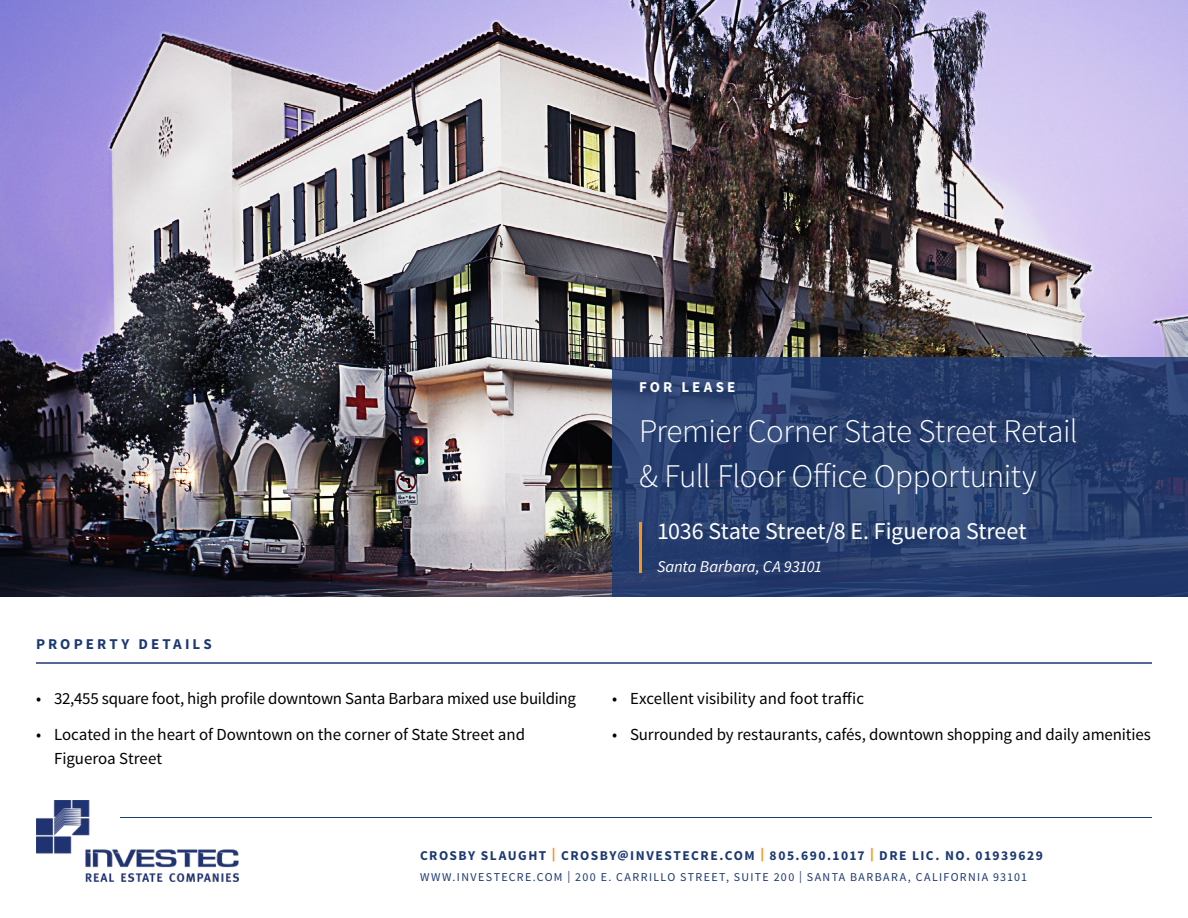
<style>
.page{position:relative;width:1188px;height:918px;background:#fff}
.page>*{position:absolute;margin:0;border:0;box-sizing:border-box;transform-origin:0 0}
.t1{font:300 33px/45px "Source Sans Pro";letter-spacing:-.01em;color:#fff}
.t2{font:24px "Source Sans Pro";letter-spacing:-.005em;color:#fff}
.t3{font:16.8px/24px "Source Sans Pro";letter-spacing:-.01em;color:#000}
.t4{font:italic 16.5px "Source Sans Pro";letter-spacing:-.005em;color:#fff}
.t5{font:700 15px "Source Sans Pro";letter-spacing:.21em;color:#1d3972}
.t6{font:700 15px "Source Sans Pro";letter-spacing:.21em;color:#fff}
.t7{font:700 13.5px "Source Sans Pro";letter-spacing:.11em;color:#1d3972}
.t8{font:12px "Source Sans Pro";letter-spacing:.11em;color:#1d3972}
.s1{font-weight:900;color:#f7941e}
</style>
<div class="page">
<img style="left:0;top:0;width:1188px;height:597px">
<hr style="left:36px;top:662px;width:1116px;height:2px;background:#1d3972">
<img style="left:36px;top:800px;width:203px;height:82px">
<hr style="left:120px;top:817px;width:1032px;height:1px;background:#1d3972">
<svg style="left:612px;top:357px;width:576px;height:240px;background:#283e6e"></svg>
<hr style="left:639px;top:522px;width:3px;height:51px;background:#f7941e">
<p class="t5" style="left:36px;top:634px;width:177px">PROPERTY DETAILS</p>
<p class="t3" style="left:36px;top:687px;width:541px">• 32,455 square foot, high profile downtown Santa Barbara mixed use building</p>
<p class="t3" style="left:54px;top:723px;width:473px;text-indent:-18px">• Located in the heart of Downtown on the corner of State Street and<br>Figueroa Street</p>
<p class="t6" style="left:639px;top:378px;width:98px">FOR LEASE</p>
<h1 class="t1" style="left:639px;top:408px;width:440px">Premier Corner State Street Retail &amp; Full Floor Office Opportunity</h1>
<h2 class="t2" style="left:657px;top:516px;width:371px">1036 State Street/8 E. Figueroa Street</h2>
<p class="t4" style="left:657px;top:557px;width:167px">Santa Barbara, CA 93101</p>
<p class="t3" style="left:612px;top:687px;width:254px">• Excellent visibility and foot traffic</p>
<p class="t3" style="left:612px;top:723px;width:540px">• Surrounded by restaurants, cafés, downtown shopping and daily amenities</p>
<p class="t7" style="left:420px;top:847px;width:624px">CROSBY SLAUGHT <span class="s1">|</span> CROSBY@INVESTECRE.COM <span class="s1">|</span> 805.690.1017 <span class="s1">|</span> DRE LIC. NO. 01939629</p>
<p class="t8" style="left:420px;top:869px;width:609px">WWW.INVESTECRE.COM | 200 E. CARRILLO STREET, SUITE 200 | SANTA BARBARA, CALIFORNIA 93101</p>
</div>
